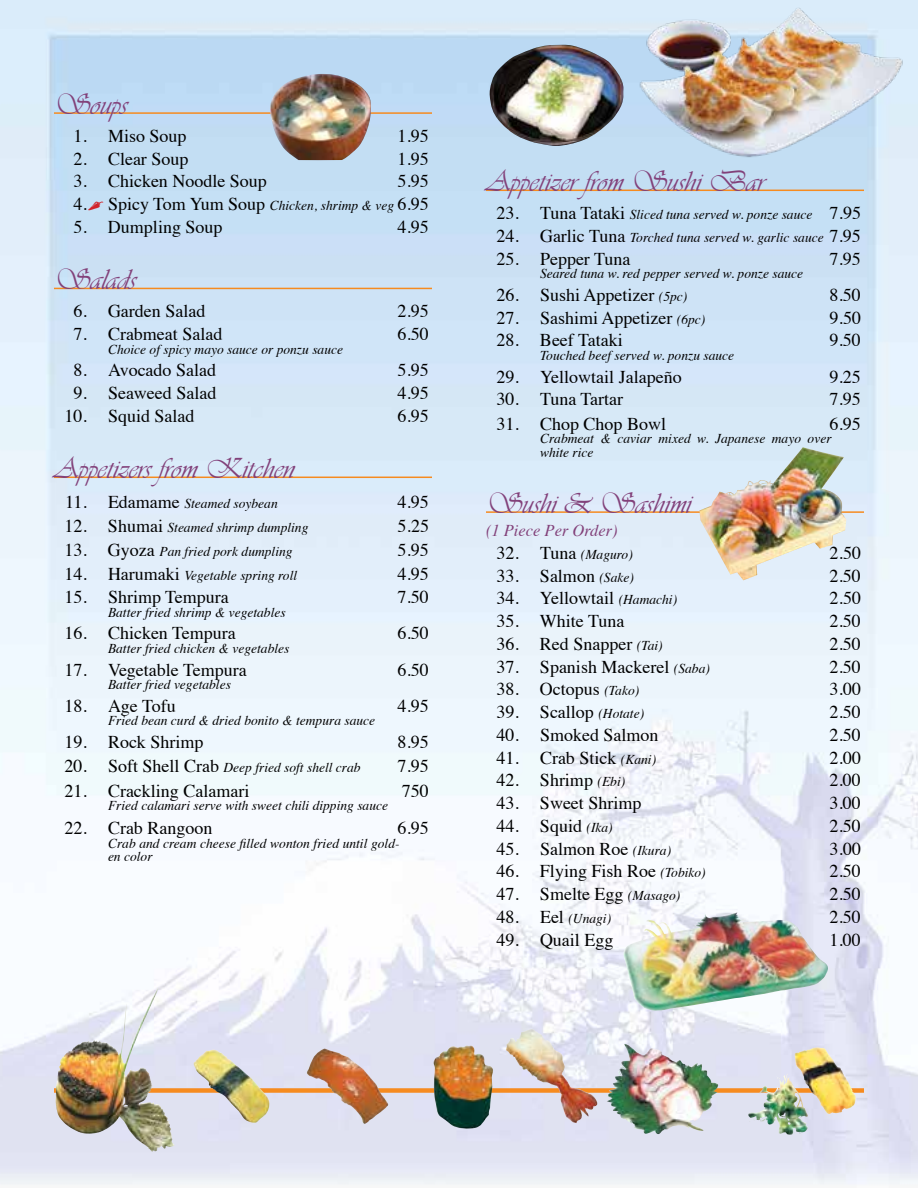
<style>
.page{position:relative;width:918px;height:1188px;background:#fff}
.page>*{position:absolute;margin:0;border:0;box-sizing:border-box;transform-origin:0 0}
.t1{font:30px "Vivaldi D";color:#82417a}
.t2{font:18px "Times";color:#000}
.t3{font:italic 16.5px "Times";color:#82417a}
.t4{font:italic 13.5px/13.5px "Times";color:#000}
.s1{font-style:italic;font-size:13.5px}
.s2{font-style:normal;font-size:18px}
</style>
<div class="page">
<img style="left:0;top:0;width:918px;height:1185px">
<hr style="left:54px;top:112px;width:378px;height:2px;background:#f68b1f">
<hr style="left:54px;top:288px;width:378px;height:1px;background:#f68b1f">
<hr style="left:54px;top:477px;width:378px;height:1px;background:#f68b1f">
<img style="left:269px;top:74px;width:103px;height:86px">
<svg style="left:54px;top:1088px;width:810px;height:5px;background:#cd883d"></svg>
<img style="left:110px;top:1000px;width:42px;height:64px">
<img style="left:193px;top:1050px;width:77px;height:73px">
<img style="left:306px;top:1048px;width:82px;height:76px">
<img style="left:433px;top:1045px;width:61px;height:85px">
<img style="left:506px;top:1029px;width:95px;height:94px">
<img style="left:607px;top:1044px;width:107px;height:93px">
<img style="left:783px;top:1047px;width:73px;height:67px">
<img style="left:489px;top:45px;width:137px;height:101px">
<hr style="left:486px;top:190px;width:378px;height:1px;background:#f68b1f">
<hr style="left:486px;top:511px;width:378px;height:2px;background:#f68b1f">
<img style="left:699px;top:447px;width:147px;height:133px">
<img style="left:644px;top:913px;width:91px;height:23px">
<img style="left:637px;top:3px;width:272px;height:157px">
<svg style="left:89px;top:202px;width:14px;height:8px"></svg>
<h1 class="t1" style="left:54px;top:87px;width:75px">Soups</h1>
<p class="t2" style="left:73px;top:119px;width:115px">1. Miso Soup</p>
<p class="t2" style="left:397px;top:119px;width:33px">1.95</p>
<p class="t2" style="left:73px;top:142px;width:117px">2. Clear Soup</p>
<p class="t2" style="left:397px;top:142px;width:33px">1.95</p>
<p class="t2" style="left:73px;top:165px;width:195px">3. Chicken Noodle Soup</p>
<p class="t2" style="left:397px;top:165px;width:33px">5.95</p>
<p class="t2" style="left:73px;top:187px;width:357px">4. Spicy Tom Yum Soup <span class="s1">Chicken, shrimp &amp; veg</span> 6.95</p>
<p class="t2" style="left:73px;top:210px;width:151px">5. Dumpling Soup</p>
<p class="t2" style="left:397px;top:210px;width:33px">4.95</p>
<h1 class="t1" style="left:54px;top:262px;width:84px">Salads</h1>
<p class="t2" style="left:73px;top:294px;width:133px">6. Garden Salad</p>
<p class="t2" style="left:397px;top:294px;width:33px">2.95</p>
<p class="t2" style="left:73px;top:317px;width:150px">7. Crabmeat Salad</p>
<p class="t2" style="left:397px;top:317px;width:33px">6.50</p>
<p class="t4" style="left:108px;top:341px;width:237px">Choice of spicy mayo sauce or ponzu sauce</p>
<p class="t2" style="left:73px;top:353px;width:144px">8. Avocado Salad</p>
<p class="t2" style="left:397px;top:353px;width:33px">5.95</p>
<p class="t2" style="left:73px;top:376px;width:144px">9. Seaweed Salad</p>
<p class="t2" style="left:397px;top:376px;width:33px">4.95</p>
<p class="t2" style="left:64px;top:399px;width:132px">10. Squid Salad</p>
<p class="t2" style="left:397px;top:399px;width:33px">6.95</p>
<h1 class="t1" style="left:54px;top:451px;width:242px">Appetizers from Kitchen</h1>
<p class="t4" style="left:65px;top:496px;width:214px"><span class="s2">11. Edamame</span> Steamed soybean</p>
<p class="t2" style="left:397px;top:485px;width:33px">4.95</p>
<p class="t4" style="left:64px;top:520px;width:246px"><span class="s2">12. Shumai</span> Steamed shrimp dumpling</p>
<p class="t2" style="left:398px;top:509px;width:33px">5.25</p>
<p class="t4" style="left:64px;top:544px;width:230px"><span class="s2">13. Gyoza</span> Pan fried pork dumpling</p>
<p class="t2" style="left:397px;top:533px;width:33px">5.95</p>
<p class="t4" style="left:64px;top:568px;width:234px"><span class="s2">14. Harumaki</span> Vegetable spring roll</p>
<p class="t2" style="left:397px;top:558px;width:33px">4.95</p>
<p class="t2" style="left:64px;top:580px;width:166px">15. Shrimp Tempura</p>
<p class="t2" style="left:397px;top:580px;width:33px">7.50</p>
<p class="t4" style="left:108px;top:605px;width:179px">Batter fried shrimp &amp; vegetables</p>
<p class="t2" style="left:64px;top:616px;width:173px">16. Chicken Tempura</p>
<p class="t2" style="left:397px;top:616px;width:33px">6.50</p>
<p class="t4" style="left:108px;top:641px;width:183px">Batter fried chicken &amp; vegetables</p>
<p class="t2" style="left:64px;top:653px;width:184px">17. Vegetable Tempura</p>
<p class="t2" style="left:397px;top:653px;width:33px">6.50</p>
<p class="t4" style="left:108px;top:677px;width:124px">Batter fried vegetables</p>
<p class="t2" style="left:64px;top:689px;width:113px">18. Age Tofu</p>
<p class="t2" style="left:397px;top:689px;width:33px">4.95</p>
<p class="t4" style="left:108px;top:713px;width:269px">Fried bean curd &amp; dried bonito &amp; tempura sauce</p>
<p class="t2" style="left:64px;top:725px;width:141px">19. Rock Shrimp</p>
<p class="t2" style="left:397px;top:725px;width:33px">8.95</p>
<p class="t4" style="left:64px;top:760px;width:298px"><span class="s2">20. Soft Shell Crab</span> Deep fried soft shell crab</p>
<p class="t2" style="left:397px;top:749px;width:33px">7.95</p>
<p class="t2" style="left:64px;top:774px;width:186px">21. Crackling Calamari</p>
<p class="t2" style="left:402px;top:774px;width:28px">750</p>
<p class="t4" style="left:108px;top:798px;width:282px">Fried calamari serve with sweet chili dipping sauce</p>
<p class="t2" style="left:64px;top:811px;width:149px">22. Crab Rangoon</p>
<p class="t2" style="left:397px;top:811px;width:33px">6.95</p>
<p class="t4" style="left:108px;top:836px;width:293px">Crab and cream cheese filled wonton fried until gold&shy;en color</p>
<h1 class="t1" style="left:486px;top:164px;width:280px">Appetizer from Sushi Bar</h1>
<p class="t4" style="left:496px;top:207px;width:366px"><span class="s2">23. Tuna Tataki</span> Sliced tuna served w. ponze sauce <span class="s2">7.95</span></p>
<p class="t4" style="left:497px;top:230px;width:366px"><span class="s2">24. Garlic Tuna</span> Torched tuna served w. garlic sauce <span class="s2">7.95</span></p>
<p class="t2" style="left:496px;top:242px;width:136px">25. Pepper Tuna</p>
<p class="t2" style="left:829px;top:242px;width:33px">7.95</p>
<p class="t4" style="left:540px;top:266px;width:265px">Seared tuna w. red pepper served w. ponze sauce</p>
<p class="t2" style="left:496px;top:278px;width:192px">26. Sushi Appetizer <span class="s1">(5pc)</span></p>
<p class="t2" style="left:829px;top:278px;width:33px">8.50</p>
<p class="t2" style="left:496px;top:301px;width:210px">27. Sashimi Appetizer <span class="s1">(6pc)</span></p>
<p class="t2" style="left:830px;top:301px;width:33px">9.50</p>
<p class="t2" style="left:496px;top:324px;width:128px">28. Beef Tataki</p>
<p class="t2" style="left:829px;top:324px;width:33px">9.50</p>
<p class="t4" style="left:540px;top:348px;width:196px">Touched beef served w. ponzu sauce</p>
<p class="t2" style="left:496px;top:360px;width:187px">29. Yellowtail Jalapeño</p>
<p class="t2" style="left:829px;top:360px;width:33px">9.25</p>
<p class="t2" style="left:496px;top:382px;width:128px">30. Tuna Tartar</p>
<p class="t2" style="left:829px;top:382px;width:33px">7.95</p>
<p class="t2" style="left:496px;top:407px;width:171px">31. Chop Chop Bowl</p>
<p class="t2" style="left:829px;top:407px;width:33px">6.95</p>
<p class="t4" style="left:540px;top:431px;width:293px">Crabmeat &amp; caviar mixed w. Japanese mayo over white rice</p>
<h1 class="t1" style="left:486px;top:486px;width:207px">Sushi &amp; Sashimi</h1>
<p class="t3" style="left:486px;top:516px;width:133px">(1 Piece Per Order)</p>
<p class="t4" style="left:496px;top:547px;width:138px"><span class="s2">32. Tuna</span> (Maguro)</p>
<p class="t2" style="left:830px;top:536px;width:33px">2.50</p>
<p class="t2" style="left:496px;top:559px;width:139px">33. Salmon <span class="s1">(Sake)</span></p>
<p class="t2" style="left:829px;top:559px;width:33px">2.50</p>
<p class="t2" style="left:496px;top:582px;width:182px">34. Yellowtail <span class="s1">(Hamachi)</span></p>
<p class="t2" style="left:830px;top:582px;width:33px">2.50</p>
<p class="t2" style="left:496px;top:604px;width:130px">35. White Tuna</p>
<p class="t2" style="left:829px;top:604px;width:33px">2.50</p>
<p class="t2" style="left:496px;top:627px;width:168px">36. Red Snapper <span class="s1">(Tai)</span></p>
<p class="t2" style="left:829px;top:627px;width:33px">2.50</p>
<p class="t2" style="left:496px;top:650px;width:215px">37. Spanish Mackerel <span class="s1">(Saba)</span></p>
<p class="t2" style="left:829px;top:650px;width:33px">2.50</p>
<p class="t2" style="left:496px;top:673px;width:144px">38. Octopus <span class="s1">(Tako)</span></p>
<p class="t2" style="left:830px;top:673px;width:33px">3.00</p>
<p class="t2" style="left:496px;top:695px;width:149px">39. Scallop <span class="s1">(Hotate)</span></p>
<p class="t2" style="left:829px;top:695px;width:33px">2.50</p>
<p class="t2" style="left:496px;top:718px;width:164px">40. Smoked Salmon</p>
<p class="t2" style="left:829px;top:718px;width:33px">2.50</p>
<p class="t2" style="left:496px;top:741px;width:161px">41. Crab Stick <span class="s1">(Kani)</span></p>
<p class="t2" style="left:830px;top:741px;width:33px">2.00</p>
<p class="t2" style="left:496px;top:764px;width:130px">42. Shrimp <span class="s1">(Ebi)</span></p>
<p class="t2" style="left:829px;top:764px;width:33px">2.00</p>
<p class="t2" style="left:496px;top:786px;width:147px">43. Sweet Shrimp</p>
<p class="t2" style="left:829px;top:786px;width:33px">3.00</p>
<p class="t2" style="left:496px;top:809px;width:118px">44. Squid <span class="s1">(Ika)</span></p>
<p class="t2" style="left:829px;top:809px;width:33px">2.50</p>
<p class="t2" style="left:496px;top:832px;width:176px">45. Salmon Roe <span class="s1">(Ikura)</span></p>
<p class="t2" style="left:830px;top:832px;width:33px">3.00</p>
<p class="t2" style="left:496px;top:854px;width:211px">46. Flying Fish Roe <span class="s1">(Tobiko)</span></p>
<p class="t2" style="left:829px;top:854px;width:33px">2.50</p>
<p class="t2" style="left:496px;top:877px;width:185px">47. Smelte Egg <span class="s1">(Masago)</span></p>
<p class="t2" style="left:829px;top:877px;width:33px">2.50</p>
<p class="t4" style="left:496px;top:911px;width:116px"><span class="s2">48. Eel</span> (Unagi)</p>
<p class="t2" style="left:829px;top:900px;width:33px">2.50</p>
<p class="t2" style="left:496px;top:923px;width:119px">49. Quail Egg</p>
<p class="t2" style="left:829px;top:923px;width:33px">1.00</p>
</div>
